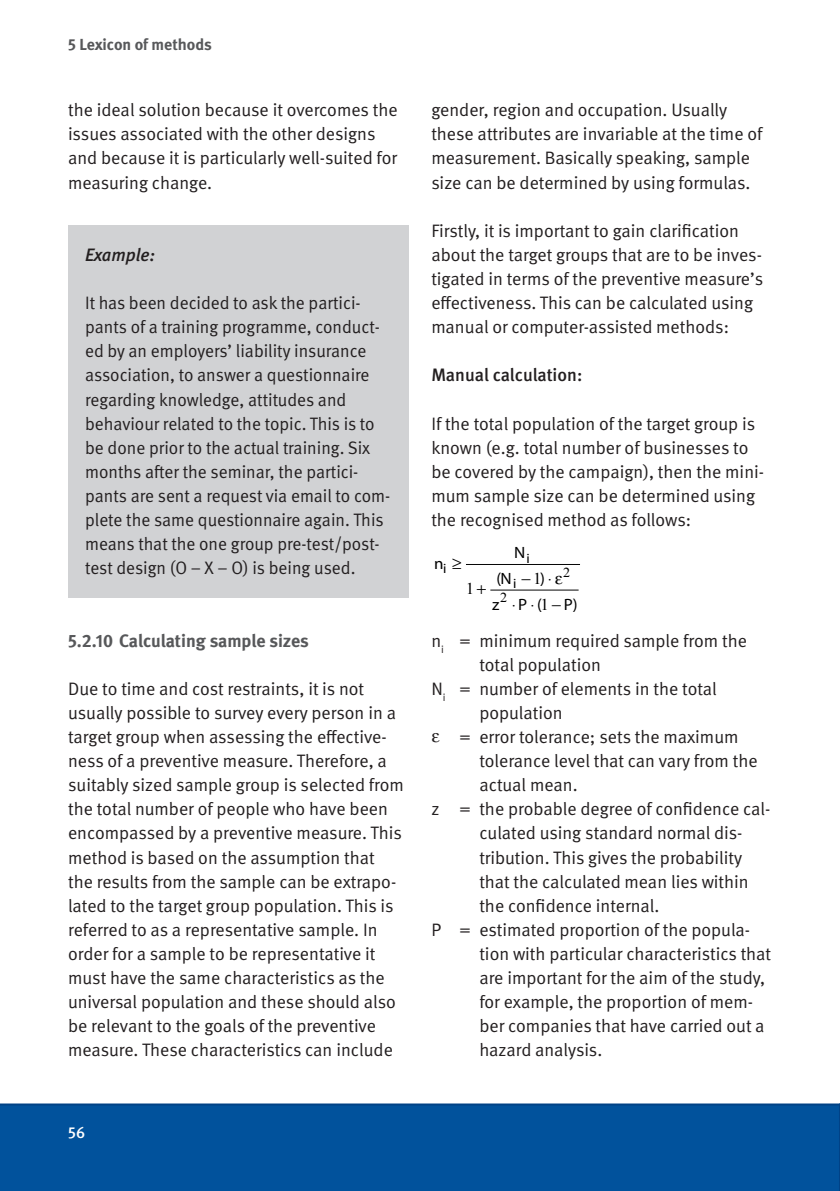
<style>
.page{position:relative;width:840px;height:1191px;background:#fff}
.page>*{position:absolute;margin:0;border:0;box-sizing:border-box;transform-origin:0 0}
.t1{font:18px/24.2px "DGUV Meta";color:#231f20}
.t2{font:700 18px "DGUV Meta";color:#57585a}
.t3{font:500 18px "DGUV Meta";color:#231f20}
.t4{font:italic 500 18px "DGUV Meta";color:#231f20}
.t5{font:16.4px "Myriad Pro";color:#000;scale:1.04 1}
.t6{font:16.4px "Times New Roman";color:#000;scale:1.04 1}
.t7{font:700 16px "DGUV Meta";color:#57585a}
.t8{font:500 16px "DGUV Meta";color:#fff}
.t9{font:13.6px "Myriad Pro";color:#000;scale:1.04 1}
.t10{font:13.6px "Times New Roman";color:#000;scale:1.04 1}
.s1{font-family:"Myriad Pro"}
.s2{font-family:"Times New Roman"}
</style>
<div class="page">
<div style="left:68px;top:225px;width:340px;height:373px;background:#d1d2d4"></div>
<hr style="left:490px;top:590px;width:87px;height:1px;background:#000">
<hr style="left:466px;top:564px;width:113px;height:1px;background:#000">
<div style="left:0;top:1103px;width:839px;height:88px;background:#01529c"></div>
<p class="t7" style="left:68px;top:35px;width:145px">5 Lexicon of methods</p>
<p class="t1" style="left:68px;top:98px;width:331px">the ideal solution because it overcomes the issues associated with the other designs and because it is particularly well-suited for measuring change.</p>
<p class="t4" style="left:85px;top:244px;width:71px">Example:</p>
<p class="t1" style="left:85px;top:291px;width:306px">It has been decided to ask the partici&shy;pants of a training programme, conduct&shy;ed by an employers’ liability insurance association, to answer a questionnaire regarding knowledge, attitudes and behaviour related to the topic. This is to be done prior to the actual training. Six months after the seminar, the partici&shy;pants are sent a request via email to com&shy;plete the same questionnaire again. This means that the one group pre-test/post&shy;test design (O – X – O) is being used.</p>
<p class="t2" style="left:68px;top:629px;width:242px">5.2.10 Calculating sample sizes</p>
<p class="t1" style="left:68px;top:677px;width:337px">Due to time and cost restraints, it is not usually possible to survey every person in a target group when assessing the effective&shy;ness of a preventive measure. Therefore, a suitably sized sample group is selected from the total number of people who have been encompassed by a preventive measure. This method is based on the assumption that the results from the sample can be extrapo&shy;lated to the target group population. This is referred to as a representative sample. In order for a sample to be representative it must have the same characteristics as the universal population and these should also be relevant to the goals of the preventive measure. These characteristics can include</p>
<p class="t8" style="left:68px;top:1123px;width:19px">56</p>
<p class="t1" style="left:431px;top:98px;width:332px">gender, region and occupation. Usually these attributes are invariable at the time of measurement. Basically speaking, sample size can be determined by using formulas.</p>
<p class="t1" style="left:431px;top:219px;width:333px">Firstly, it is important to gain clarification about the target groups that are to be inves&shy;tigated in terms of the preventive measure’s effectiveness. This can be calculated using manual or computer-assisted methods:</p>
<p class="t3" style="left:431px;top:365px;width:152px">Manual calculation:</p>
<p class="t1" style="left:431px;top:412px;width:334px">If the total population of the target group is known (e.g. total number of businesses to be covered by the campaign), then the mini&shy;mum sample size can be determined using the recognised method as follows:</p>
<p class="t5" style="left:434px;top:553px;width:11px">n</p>
<p class="t9" style="left:443px;top:560px;width:5px">i</p>
<p class="t6" style="left:465px;top:577px;width:10px">1</p>
<p class="t5" style="left:513px;top:543px;width:12px">N</p>
<p class="t9" style="left:526px;top:549px;width:5px">i</p>
<p class="t5" style="left:496px;top:568px;width:16px">(N</p>
<p class="t6" style="left:533px;top:567px;width:13px">1<span class="s1">)</span></p>
<p class="t9" style="left:512px;top:575px;width:5px">i</p>
<p class="t10" style="left:563px;top:563px;width:8px">2</p>
<p class="t10" style="left:500px;top:588px;width:8px">2</p>
<p class="t5" style="left:491px;top:594px;width:56px">z P (<span class="s2">1</span></p>
<p class="t5" style="left:511px;top:594px;width:65px">⋅ ⋅ −P)</p>
<p class="t1" style="left:431px;top:628px;width:317px">n<sub>i</sub> = minimum required sample from the</p>
<p class="t1" style="left:479px;top:653px;width:123px">total population</p>
<p class="t1" style="left:431px;top:677px;width:287px">N<sub>i</sub> = number of elements in the total</p>
<p class="t1" style="left:479px;top:701px;width:85px">population</p>
<p class="t1" style="left:459px;top:725px;width:280px">= error tolerance; sets the maximum</p>
<p class="t1" style="left:479px;top:749px;width:279px">tolerance level that can vary from the</p>
<p class="t1" style="left:479px;top:773px;width:100px">actual mean.</p>
<p class="t1" style="left:431px;top:797px;width:340px">z = the probable degree of confidence cal-</p>
<p class="t1" style="left:479px;top:821px;width:264px">culated using standard normal dis-</p>
<p class="t1" style="left:479px;top:845px;width:264px">tribution. This gives the probability</p>
<p class="t1" style="left:479px;top:869px;width:271px">that the calculated mean lies within</p>
<p class="t1" style="left:479px;top:894px;width:181px">the confidence internal.</p>
<p class="t1" style="left:431px;top:918px;width:320px">P = estimated proportion of the popula-</p>
<p class="t1" style="left:479px;top:942px;width:293px">tion with particular characteristics that</p>
<p class="t1" style="left:479px;top:966px;width:287px">are important for the aim of the study,</p>
<p class="t1" style="left:479px;top:990px;width:275px">for example, the proportion of mem-</p>
<p class="t1" style="left:479px;top:1014px;width:286px">ber companies that have carried out a</p>
<p class="t1" style="left:479px;top:1038px;width:124px">hazard analysis.</p>
</div>
